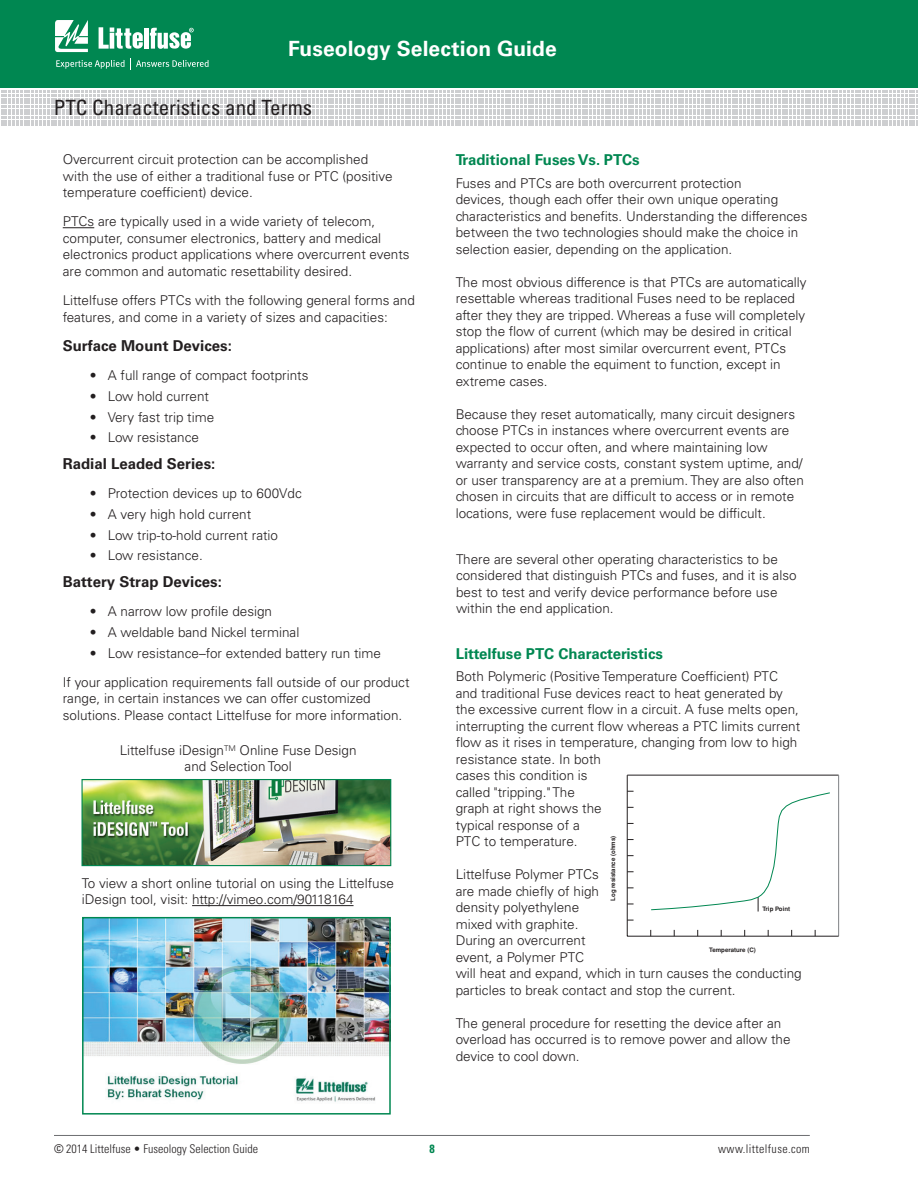
<style>
.page{position:relative;width:918px;height:1188px;background:#fff}
.page>*{position:absolute;margin:0;border:0;box-sizing:border-box;transform-origin:0 0}
.t1{font:condensed 21px "Univers LT Std";color:#231f20}
.t2{font:700 21px "Univers LT Std";letter-spacing:.005em;color:#fff}
.t3{font:700 15px "Univers LT Std";color:#231f20}
.t4{font:700 15px "Univers LT Std";color:#008751}
.t5{font:300 13.5px/16.5px "Univers LT Std";color:#231f20}
.t6{font:300 condensed 12px "Univers LT Std";color:#231f20}
.t7{font:300 condensed 12px "Univers LT Std";letter-spacing:.03em;color:#231f20}
.t8{font:700 condensed 12px "Univers LT Std";color:#008751}
.t9{font:700 6.15px "Helvetica";color:#231f20}
.s1{font-weight:400}
</style>
<div class="page">
<div style="left:0;top:0;width:918px;height:88px;background:#008751"></div>
<svg style="left:1px;top:91px;width:917px;height:35px"></svg>
<svg style="left:55px;top:20px;width:33px;height:32px"></svg>
<hr style="left:144px;top:28px;width:4px;height:21px;background:#fff">
<svg style="left:150px;top:28px;width:44px;height:21px"></svg>
<svg style="left:99px;top:27px;width:44px;height:22px"></svg>
<svg style="left:56px;top:58px;width:153px;height:11px"></svg>
<hr style="left:54px;top:1135px;width:756px;height:1px;background:#6c6d70">
<hr style="left:63px;top:227px;width:31px;height:1px;background:#231f20">
<hr style="left:627px;top:775px;width:212px;height:1px;background:#231f20">
<hr style="left:838px;top:775px;width:1px;height:161px;background:#808285">
<hr style="left:627px;top:775px;width:1px;height:161px;background:#231f20">
<hr style="left:627px;top:936px;width:212px;height:1px;background:#231f20">
<svg style="left:651px;top:792px;width:179px;height:120px"></svg>
<img style="left:85px;top:920px;width:303px;height:182px">
<div style="left:82px;top:917px;width:309px;height:198px;border:2px solid #008751"></div>
<hr style="left:192px;top:905px;width:162px;height:1px;background:#231f20">
<img style="left:84px;top:781px;width:305px;height:83px">
<div style="left:82px;top:779px;width:309px;height:87px;border:1px solid #008751"></div>
<h1 class="t2" style="left:288px;top:36px;width:270px">Fuseology Selection Guide</h1>
<h1 class="t1" style="left:54px;top:94px;width:260px">PTC Characteristics and Terms</h1>
<p class="t5" style="left:63px;top:151px;width:331px">Overcurrent circuit protection can be accomplished with the use of either a traditional fuse or PTC (positive temperature coefficient) device.</p>
<p class="t5" style="left:63px;top:213px;width:348px">PTCs are typically used in a wide variety of telecom, computer, consumer electronics, battery and medical electronics product applications where overcurrent events are common and automatic resettability desired.</p>
<p class="t5" style="left:63px;top:292px;width:354px">Littelfuse offers PTCs with the following general forms and features, and come in a variety of sizes and capacities:</p>
<p class="t3" style="left:63px;top:337px;width:171px">Surface Mount Devices:</p>
<p class="t5" style="left:90px;top:367px;width:220px">• A full range of compact footprints</p>
<p class="t5" style="left:90px;top:388px;width:121px">• Low hold current</p>
<p class="t5" style="left:90px;top:409px;width:126px">• Very fast trip time</p>
<p class="t5" style="left:90px;top:429px;width:111px">• Low resistance</p>
<p class="t3" style="left:63px;top:455px;width:154px">Radial Leaded Series:</p>
<p class="t5" style="left:90px;top:485px;width:214px">• Protection devices up to 600Vdc</p>
<p class="t5" style="left:90px;top:506px;width:163px">• A very high hold current</p>
<p class="t5" style="left:90px;top:527px;width:190px">• Low trip-to-hold current ratio</p>
<p class="t5" style="left:90px;top:547px;width:115px">• Low resistance.</p>
<p class="t3" style="left:63px;top:573px;width:161px">Battery Strap Devices:</p>
<p class="t5" style="left:90px;top:603px;width:184px">• A narrow low profile design</p>
<p class="t5" style="left:90px;top:624px;width:211px">• A weldable band Nickel terminal</p>
<p class="t5" style="left:63px;top:638px;width:348px;line-height:29.2px;text-align:center">• Low resistance–for extended battery run time<br>If your application requirements fall outside of our product</p>
<p class="t5" style="left:63px;top:690px;width:341px">range, in certain instances we can offer customized solutions. Please contact Littelfuse for more information.</p>
<p class="t5" style="left:120px;top:742px;width:238px;text-align:center">Littelfuse iDesign<sup>TM</sup> Online Fuse Design and Selection Tool</p>
<p class="t5" style="left:82px;top:875px;width:314px">To view a short online tutorial on using the Littelfuse iDesign tool, visit: http://vimeo.com/90118164</p>
<p class="t4" style="left:456px;top:151px;width:186px">Traditional Fuses Vs. PTCs</p>
<p class="t5" style="left:456px;top:175px;width:353px">Fuses and PTCs are both overcurrent protection<br>devices, though each offer their own unique operating characteristics and benefits. Understanding the differences between the two technologies should make the choice in selection easier, depending on the application.</p>
<p class="t5" style="left:456px;top:274px;width:352px">The most obvious difference is that PTCs are automatically resettable whereas traditional Fuses need to be replaced after they they are tripped. Whereas a fuse will completely stop the flow of current (which may be desired in critical applications) after most similar overcurrent event, PTCs continue to enable the equiment to function, except in extreme cases.</p>
<p class="t5" style="left:456px;top:406px;width:350px">Because they reset automatically, many circuit designers choose PTCs in instances where overcurrent events are expected to occur often, and where maintaining low warranty and service costs, constant system uptime, and/ or user transparency are at a premium. They are also often chosen in circuits that are difficult to access or in remote locations, were fuse replacement would be difficult.</p>
<p class="t5" style="left:456px;top:551px;width:342px">There are several other operating characteristics to be considered that distinguish PTCs and fuses, and it is also best to test and verify device performance before use within the end application.</p>
<p class="t4" style="left:456px;top:645px;width:209px">Littelfuse PTC Characteristics</p>
<p class="t5" style="left:456px;top:668px;width:346px">Both Polymeric (Positive Temperature Coefficient) PTC and traditional Fuse devices react to heat generated by the excessive current flow in a circuit. A fuse melts open, interrupting the current flow whereas a PTC limits current flow as it rises in temperature, changing from low to high resistance state. In both<br>cases this condition is<br>called "tripping." The<br>graph at right shows the<br>typical response of a<br>PTC to temperature.</p>
<p class="t5" style="left:456px;top:866px;width:348px">Littelfuse Polymer PTCs<br>are made chiefly of high<br>density polyethylene<br>mixed with graphite.<br>During an overcurrent<br>event, a Polymer PTC<br>will heat and expand, which in turn causes the conducting particles to break contact and stop the current.</p>
<p class="t5" style="left:456px;top:1015px;width:336px">The general procedure for resetting the device after an overload has occurred is to remove power and allow the device to cool down.</p>
<p class="t9" style="left:610px;top:901px;width:67px;rotate:-90deg">Log resistance (ohms)</p>
<p class="t9" style="left:762px;top:905px;width:29px">Trip Point</p>
<p class="t9" style="left:709px;top:946px;width:48px">Temperature (C)</p>
<p class="t6" style="left:54px;top:1142px;width:206px"><span class="s1">©</span> 2014 Littelfuse • Fuseology Selection Guide</p>
<p class="t7" style="left:718px;top:1142px;width:93px">www.littelfuse.com</p>
<p class="t8" style="left:429px;top:1142px;width:7px">8</p>
</div>
